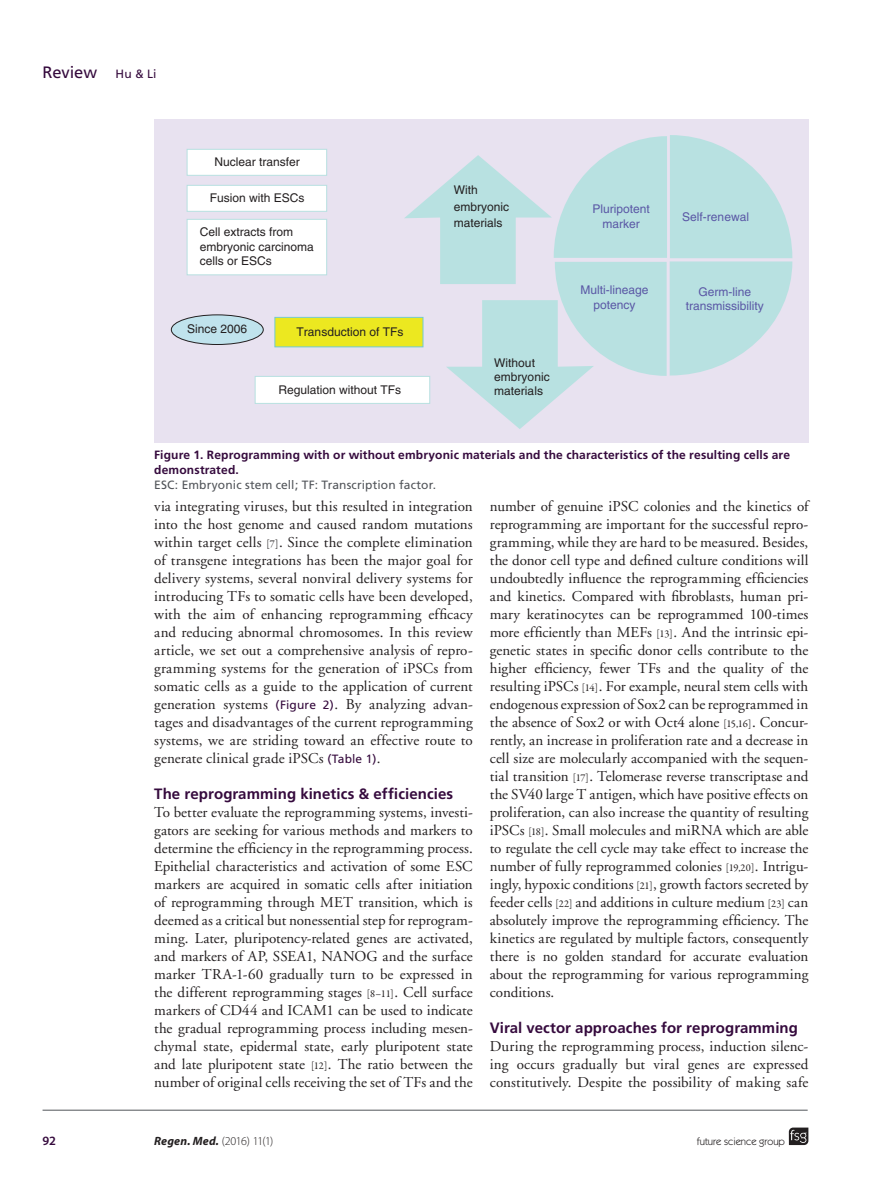
<style>
.page{position:relative;width:885px;height:1191px;background:#fff}
.page>*{position:absolute;margin:0;border:0;box-sizing:border-box;transform-origin:0 0}
.Running_authors{font:16.5px "Frutiger";letter-spacing:-.005em;color:#350a3d}
.bodyfirst{font:15px/18px "Adobe Garamond";letter-spacing:.005em;color:#231f20;text-align:justify}
.bodyindent{font:15px/18px "Adobe Garamond";letter-spacing:.01em;color:#231f20;text-align:justify}
.crosshead1{font:700 15px "Frutiger";letter-spacing:.005em;color:#350a3d}
.Page_number{font:600 12.75px "Myriad Pro";color:#350a3d}
.t1{font:12px/14.4px "Helvetica LT Std";color:#231f20}
.figurecaption{font:700 12px/15px "Frutiger";letter-spacing:.015em;color:#350a3d}
.t2{font:12px/14.4px "Helvetica LT Std";color:#5a57a5;text-align:center}
.t3{font:300 12px "Myriad Pro";letter-spacing:-.045em;color:#231f20}
.t4{font:10.5px "Itc Kabel";color:#231f20}
.s1{font-size:12px}
.s2{font-weight:400;color:#52555a}
.s3{font-family:"Garamond Premr Pro";font-size:10.5px}
.s4{font-family:"Frutiger";font-size:12px;color:#350a3d}
.s5{font-weight:700;font-style:italic}
</style>
<div class="page">
<svg style="left:788px;top:1127px;width:20px;height:18px"></svg>
<hr style="left:43px;top:1109px;width:764px;height:1px;background:#52555a">
<div style="left:154px;top:119px;width:654px;height:323px;background:#e8e2f0"></div>
<div style="left:255px;top:376px;width:175px;height:28px;background:#fff;border:1px solid #b8e1e1"></div>
<div style="left:187px;top:219px;width:140px;height:56px;background:#fff;border:1px solid #b8e1e1"></div>
<div style="left:187px;top:185px;width:140px;height:27px;background:#fff;border:1px solid #b8e1e1"></div>
<div style="left:274px;top:317px;width:149px;height:30px;background:#ece820;border:1px solid #74cbcd"></div>
<div style="left:187px;top:149px;width:140px;height:27px;background:#fff;border:1px solid #b8e1e1"></div>
<div style="left:171px;top:315px;width:92px;height:29px;background:#c0e3ed;border-radius:50%"></div>
<div style="left:171px;top:314px;width:92px;height:31px;border:1px solid #231f20;border-radius:50%"></div>
<svg style="left:404px;top:135px;width:388px;height:294px"></svg>
<p class="Running_authors" style="left:43px;top:63px;width:115px">Review <span class="s1">Hu &amp; Li</span></p>
<p class="t1" style="left:214px;top:154px;width:87px">Nuclear transfer</p>
<p class="t1" style="left:210px;top:190px;width:96px">Fusion with ESCs</p>
<p class="t1" style="left:200px;top:225px;width:116px">Cell extracts from embryonic carcinoma cells or ESCs</p>
<p class="t1" style="left:187px;top:322px;width:62px">Since 2006</p>
<p class="t1" style="left:296px;top:324px;width:108px">Transduction of TFs</p>
<p class="t1" style="left:278px;top:382px;width:124px">Regulation without TFs</p>
<p class="t1" style="left:453px;top:182px;width:57px;line-height:16.5px">With embryonic materials</p>
<p class="t1" style="left:494px;top:355px;width:57px">Without embryonic materials</p>
<p class="t2" style="left:592px;top:202px;width:59px">Pluripotent marker</p>
<p class="t2" style="left:682px;top:209px;width:68px">Self-renewal</p>
<p class="t2" style="left:580px;top:283px;width:70px">Multi-lineage potency</p>
<p class="t2" style="left:685px;top:284px;width:79px">Germ-line transmissibility</p>
<p class="figurecaption" style="left:154px;top:447px;width:637px">Figure 1. Reprogramming with or without embryonic materials and the characteristics of the resulting cells are demonstrated.<br><span class="s2">ESC: Embryonic stem cell; TF: Transcription factor.</span></p>
<p class="bodyindent" style="left:154px;top:497px;width:320px">via integrating viruses, but this resulted in integration into the host genome and caused random mutations within target cells <span class="s3">[7]</span>. Since the complete elimination of transgene integrations has been the major goal for delivery systems, several nonviral delivery systems for introducing TFs to somatic cells have been developed, with the aim of enhancing reprogramming efficacy and reducing abnormal chromosomes. In this review article, we set out a comprehensive analysis of repro&shy;gramming systems for the generation of iPSCs from somatic cells as a guide to the application of current generation systems <span class="s4">(Figure 2)</span>. By analyzing advan&shy;tages and disadvantages of the current reprogramming systems, we are striding toward an effective route to generate clinical grade iPSCs <span class="s4">(Table 1)</span>.</p>
<p class="crosshead1" style="left:154px;top:784px;width:300px">The reprogramming kinetics &amp; efficiencies</p>
<p class="bodyfirst" style="left:154px;top:803px;width:320px">To better evaluate the reprogramming systems, investi&shy;gators are seeking for various methods and markers to determine the efficiency in the reprogramming process.<br>Epithelial characteristics and activation of some ESC markers are acquired in somatic cells after initiation of reprogramming through MET transition, which is deemed as a critical but nonessential step for reprogram&shy;ming. Later, pluripotency-related genes are activated, and markers of AP, SSEA1, NANOG and the surface marker TRA-1-60 gradually turn to be expressed in the different reprogramming stages <span class="s3">[8–11]</span>. Cell surface markers of CD44 and ICAM1 can be used to indicate the gradual reprogramming process including mesen&shy;chymal state, epidermal state, early pluripotent state and late pluripotent state <span class="s3">[12]</span>. The ratio between the number of original cells receiving the set of TFs and the</p>
<p class="bodyfirst" style="left:490px;top:497px;width:320px">number of genuine iPSC colonies and the kinetics of reprogramming are important for the successful repro&shy;gramming, while they are hard to be measured. Besides, the donor cell type and defined culture conditions will undoubtedly influence the reprogramming efficiencies and kinetics. Compared with fibroblasts, human pri&shy;mary keratinocytes can be reprogrammed 100-times more efficiently than MEFs <span class="s3">[13]</span>. And the intrinsic epi&shy;genetic states in specific donor cells contribute to the higher efficiency, fewer TFs and the quality of the resulting iPSCs <span class="s3">[14]</span>. For example, neural stem cells with endogenous expression of Sox2 can be reprogrammed in the absence of Sox2 or with Oct4 alone <span class="s3">[15,16]</span>. Concur&shy;rently, an increase in proliferation rate and a decrease in cell size are molecularly accompanied with the sequen&shy;tial transition <span class="s3">[17]</span>. Telomerase reverse transcriptase and the SV40 large T antigen, which have positive effects on proliferation, can also increase the quantity of resulting iPSCs <span class="s3">[18]</span>. Small molecules and miRNA which are able to regulate the cell cycle may take effect to increase the number of fully reprogrammed colonies <span class="s3">[19,20]</span>. Intrigu&shy;ingly, hypoxic conditions <span class="s3">[21]</span>, growth factors secreted by feeder cells <span class="s3">[22]</span> and additions in culture medium <span class="s3">[23]</span> can absolutely improve the reprogramming efficiency. The kinetics are regulated by multiple factors, consequently there is no golden standard for accurate evaluation about the reprogramming for various reprogramming conditions.</p>
<p class="crosshead1" style="left:490px;top:1018px;width:309px">Viral vector approaches for reprogramming</p>
<p class="bodyfirst" style="left:490px;top:1037px;width:320px">During the reprogramming process, induction silenc&shy;ing occurs gradually but viral genes are expressed constitutively. Despite the possibility of making safe</p>
<p class="Page_number" style="left:43px;top:1132px;width:15px">92</p>
<p class="t3" style="left:154px;top:1134px;width:121px"><span class="s5">Regen. Med.</span> (2016) 11(1)</p>
<p class="t4" style="left:696px;top:1135px;width:90px">future science group</p>
</div>
